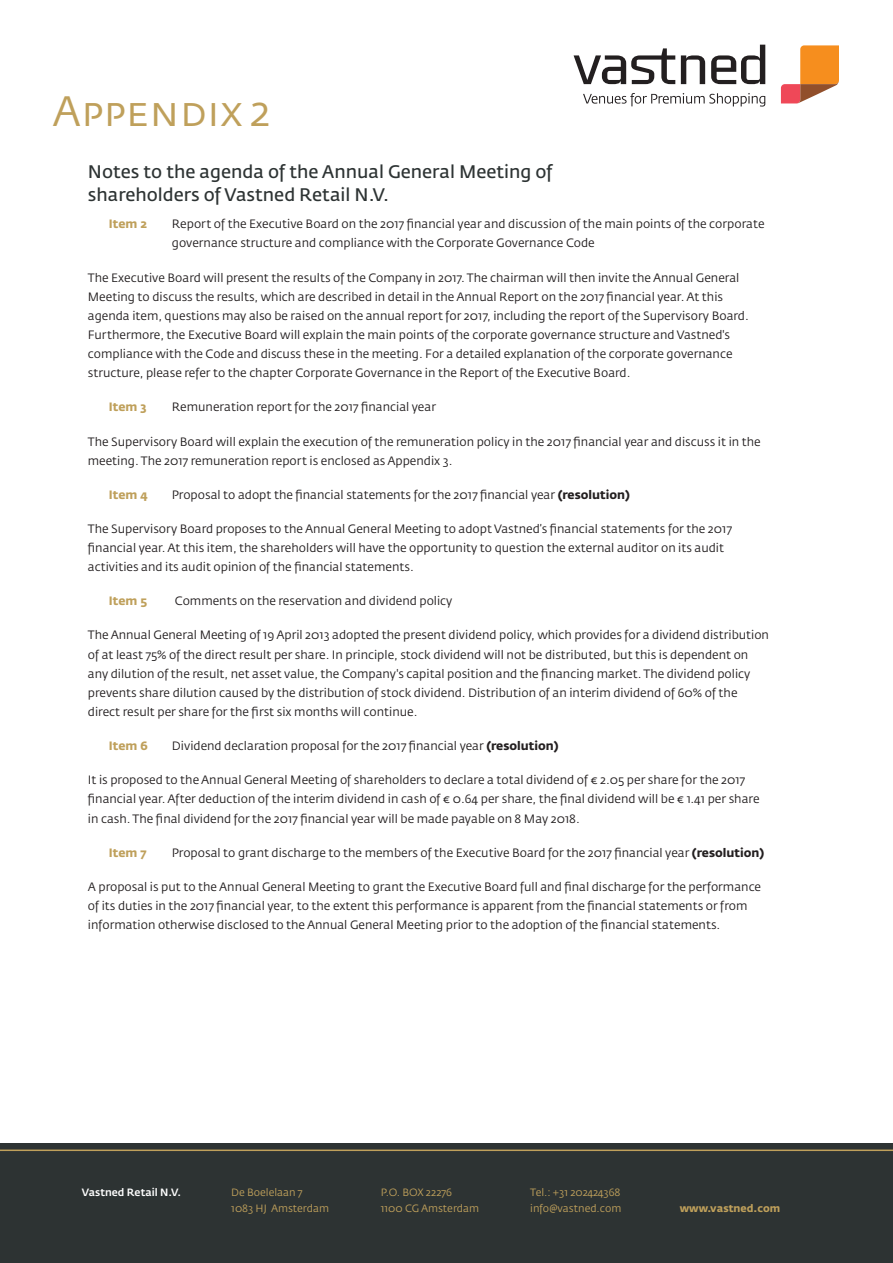
<style>
.page{position:relative;width:893px;height:1263px;background:#fff}
.page>*{position:absolute;margin:0;border:0;box-sizing:border-box;transform-origin:0 0}
.t1{font:42px "Fedra Sans Std";letter-spacing:.005em;color:#bfa05b}
.t2{font:18px/22.5px "Fedra Sans Std";color:#2d3333}
.t3{font:12px/19.2px "Fedra Sans Std";color:#231f20}
.t4{font:700 12px "Fedra Sans Std";color:#bfa05b}
.t5{font:10.5px/16.5px "Fedra Sans Std";color:#bfa05b}
.t6{font:500 10.5px "Fedra Sans Std";color:#fff}
.t7{font:700 10.5px "Fedra Sans Std";color:#bfa05b}
.s1{font-weight:700}
</style>
<div class="page">
<div style="left:0;top:1144px;width:893px;height:119px;background:#2d3333"></div>
<hr style="left:0;top:1149px;width:893px;height:2px;background:#bfa05b">
<svg style="left:583px;top:93px;width:182px;height:14px"></svg>
<svg style="left:681px;top:55px;width:24px;height:29px"></svg>
<svg style="left:711px;top:45px;width:54px;height:39px"></svg>
<svg style="left:574px;top:48px;width:101px;height:36px"></svg>
<svg style="left:781px;top:45px;width:58px;height:58px"></svg>
<h1 class="t1" style="left:53px;top:85px;width:219px">Appendix 2</h1>
<h2 class="t2" style="left:88px;top:161px;width:467px">Notes to the agenda of the Annual General Meeting of shareholders of Vastned Retail N.V.</h2>
<p class="t4" style="left:109px;top:217px;width:40px">Item 2</p>
<p class="t3" style="left:172px;top:215px;width:594px">Report of the Executive Board on the 2017 financial year and discussion of the main points of the corporate governance structure and compliance with the Corporate Governance Code</p>
<p class="t3" style="left:88px;top:268px;width:662px">The Executive Board will present the results of the Company in 2017. The chairman will then invite the Annual General Meeting to discuss the results, which are described in detail in the Annual Report on the 2017 financial year. At this agenda item, questions may also be raised on the annual report for 2017, including the report of the Supervisory Board.<br>Furthermore, the Executive Board will explain the main points of the corporate governance structure and Vastned's compliance with the Code and discuss these in the meeting. For a detailed explanation of the corporate governance structure, please refer to the chapter Corporate Governance in the Report of the Executive Board.</p>
<p class="t4" style="left:109px;top:400px;width:39px">Item 3</p>
<p class="t3" style="left:172px;top:398px;width:266px">Remuneration report for the 2017 financial year</p>
<p class="t3" style="left:88px;top:432px;width:674px">The Supervisory Board will explain the execution of the remuneration policy in the 2017 financial year and discuss it in the meeting. The 2017 remuneration report is enclosed as Appendix 3.</p>
<p class="t4" style="left:109px;top:487px;width:41px">Item 4</p>
<p class="t3" style="left:172px;top:485px;width:460px">Proposal to adopt the financial statements for the 2017 financial year <span class="s1">(resolution)</span></p>
<p class="t3" style="left:88px;top:519px;width:646px">The Supervisory Board proposes to the Annual General Meeting to adopt Vastned’s financial statements for the 2017 financial year. At this item, the shareholders will have the opportunity to question the external auditor on its audit activities and its audit opinion of the financial statements.</p>
<p class="t4" style="left:109px;top:594px;width:40px">Item 5</p>
<p class="t3" style="left:175px;top:591px;width:279px">Comments on the reservation and dividend policy</p>
<p class="t3" style="left:88px;top:626px;width:683px">The Annual General Meeting of 19 April 2013 adopted the present dividend policy, which provides for a dividend distribution of at least 75% of the direct result per share. In principle, stock dividend will not be distributed, but this is dependent on any dilution of the result, net asset value, the Company's capital position and the financing market. The dividend policy prevents share dilution caused by the distribution of stock dividend. Distribution of an interim dividend of 60% of the direct result per share for the first six months will continue.</p>
<p class="t4" style="left:109px;top:738px;width:41px">Item 6</p>
<p class="t3" style="left:172px;top:736px;width:388px">Dividend declaration proposal for the 2017 financial year <span class="s1">(resolution)</span></p>
<p class="t3" style="left:88px;top:770px;width:673px">It is proposed to the Annual General Meeting of shareholders to declare a total dividend of € 2.05 per share for the 2017 financial year. After deduction of the interim dividend in cash of € 0.64 per share, the final dividend will be € 1.41 per share in cash. The final dividend for the 2017 financial year will be made payable on 8 May 2018.</p>
<p class="t4" style="left:109px;top:845px;width:39px">Item 7</p>
<p class="t3" style="left:172px;top:843px;width:594px">Proposal to grant discharge to the members of the Executive Board for the 2017 financial year <span class="s1">(resolution)</span></p>
<p class="t3" style="left:88px;top:877px;width:675px">A proposal is put to the Annual General Meeting to grant the Executive Board full and final discharge for the performance of its duties in the 2017 financial year, to the extent this performance is apparent from the financial statements or from information otherwise disclosed to the Annual General Meeting prior to the adoption of the financial statements.</p>
<p class="t6" style="left:82px;top:1185px;width:101px">Vastned Retail N.V.</p>
<p class="t5" style="left:231px;top:1184px;width:99px">De Boelelaan 7<br>1083 HJ Amsterdam</p>
<p class="t5" style="left:381px;top:1184px;width:100px">P.O. BOX 22276<br>1100 CG Amsterdam</p>
<p class="t5" style="left:530px;top:1184px;width:93px">Tel.: +31 202424368 info@vastned.com</p>
<p class="t7" style="left:680px;top:1202px;width:102px">www.vastned.com</p>
</div>
